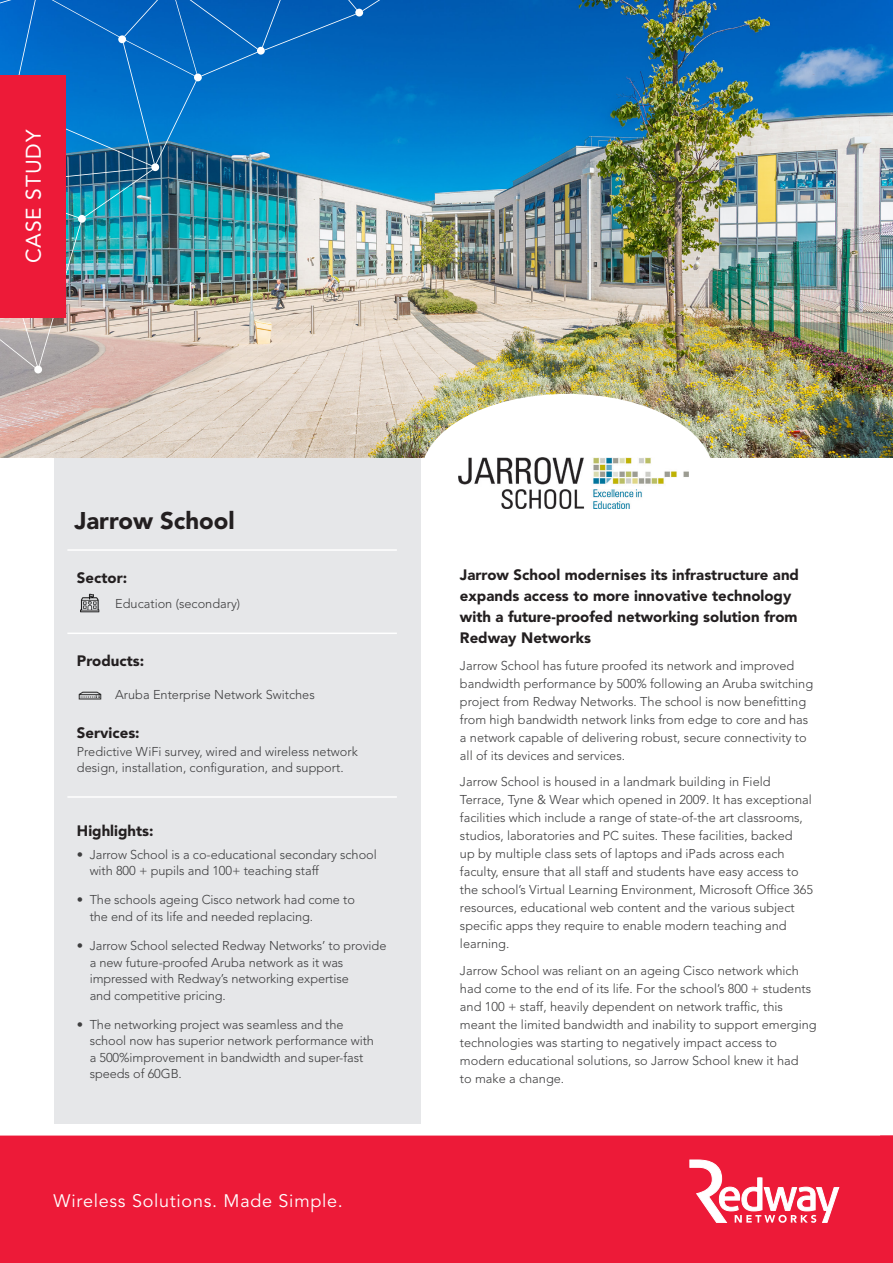
<style>
.page{position:relative;width:893px;height:1263px;background:#fff}
.page>*{position:absolute;margin:0;border:0;box-sizing:border-box;transform-origin:0 0}
.t1{font:900 24px "Avenir LT Std";color:#231f20}
.t2{font:21px "Avenir LT Std";letter-spacing:.04em;color:#fff}
.t3{font:18px "Avenir LT Std";letter-spacing:.04em;color:#fff}
.t4{font:900 15px/21px "Avenir LT Std";color:#231f20}
.t5{font:300 12.75px/18px "Avenir LT Std";color:#3e3e3f}
</style>
<div class="page">
<div style="left:54px;top:425px;width:367px;height:698px;background:#e6e7e9"></div>
<img style="left:0;top:0;width:893px;height:457px">
<div style="left:0;top:1136px;width:880px;height:127px;background:#ed1a38"></div>
<svg style="left:689px;top:1159px;width:150px;height:64px"></svg>
<div style="left:880px;top:1136px;width:13px;height:127px;background:#ed1a38"></div>
<hr style="left:892px;top:603px;width:1px;height:204px;background:#e6e7e9">
<svg style="left:360px;top:0;width:86px;height:164px"></svg>
<div style="left:355px;top:8px;width:8px;height:9px;background:#fff;border-radius:50%"></div>
<img style="left:0;top:0;width:360px;height:381px">
<div style="left:0;top:75px;width:65px;height:242px;background:#ed1a38"></div>
<div style="left:421px;top:394px;width:293px;height:162px;background:#fff;border-radius:50%"></div>
<img style="left:458px;top:457px;width:231px;height:52px">
<hr style="left:67px;top:796px;width:330px;height:2px;background:#fff">
<img style="left:76px;top:681px;width:29px;height:29px;border-radius:15px">
<hr style="left:67px;top:632px;width:330px;height:2px;background:#fff">
<img style="left:80px;top:593px;width:19px;height:20px">
<hr style="left:67px;top:549px;width:330px;height:2px;background:#fff">
<p class="t2" style="left:21px;top:263px;width:136px;rotate:-90deg">CASE STUDY</p>
<p class="t1" style="left:74px;top:506px;width:162px">Jarrow School</p>
<p class="t4" style="left:77px;top:567px;width:52px">Sector:</p>
<p class="t5" style="left:115px;top:595px;width:126px">Education (secondary)</p>
<p class="t4" style="left:77px;top:651px;width:69px">Products:</p>
<p class="t5" style="left:115px;top:686px;width:201px">Aruba Enterprise Network Switches</p>
<p class="t4" style="left:77px;top:722px;width:64px">Services:</p>
<p class="t5" style="left:77px;top:743px;width:282px;line-height:16.5px">Predictive WiFi survey, wired and wireless network design, installation, configuration, and support.</p>
<p class="t4" style="left:77px;top:820px;width:78px">Highlights:</p>
<p class="t5" style="left:90px;top:846px;width:289px;line-height:16.5px;text-indent:-13px">• Jarrow School is a co-educational secondary school with 800 + pupils and 100+ teaching staff</p>
<p class="t5" style="left:90px;top:892px;width:267px;line-height:16.5px;text-indent:-13px">• The schools ageing Cisco network had come to the end of its life and needed replacing.</p>
<p class="t5" style="left:90px;top:937px;width:298px;line-height:16.5px;text-indent:-13px">• Jarrow School selected Redway Networks’ to provide a new future-proofed Aruba network as it was impressed with Redway’s networking expertise<br>and competitive pricing.</p>
<p class="t5" style="left:90px;top:1016px;width:286px;line-height:16.5px;text-indent:-13px">• The networking project was seamless and the school now has superior network performance with a 500%improvement in bandwidth and super-fast speeds of 60GB.</p>
<p class="t3" style="left:53px;top:1190px;width:291px">Wireless Solutions. Made Simple.</p>
<p class="t4" style="left:460px;top:564px;width:341px">Jarrow School modernises its infrastructure and expands access to more innovative technology with a future-proofed networking solution from Redway Networks</p>
<p class="t5" style="left:460px;top:656px;width:355px">Jarrow School has future proofed its network and improved bandwidth performance by 500% following an Aruba switching project from Redway Networks. The school is now benefitting from high bandwidth network links from edge to core and has a network capable of delivering robust, secure connectivity to all of its devices and services.</p>
<p class="t5" style="left:460px;top:773px;width:355px">Jarrow School is housed in a landmark building in Field Terrace, Tyne &amp; Wear which opened in 2009. It has exceptional facilities which include a range of state-of-the art classrooms, studios, laboratories and PC suites. These facilities, backed<br>up by multiple class sets of laptops and iPads across each faculty, ensure that all staff and students have easy access to the school’s Virtual Learning Environment, Microsoft Office 365 resources, educational web content and the various subject specific apps they require to enable modern teaching and learning.</p>
<p class="t5" style="left:460px;top:961px;width:358px">Jarrow School was reliant on an ageing Cisco network which had come to the end of its life. For the school’s 800 + students and 100 + staff, heavily dependent on network traffic, this meant the limited bandwidth and inability to support emerging technologies was starting to negatively impact access to modern educational solutions, so Jarrow School knew it had<br>to make a change.</p>
</div>
